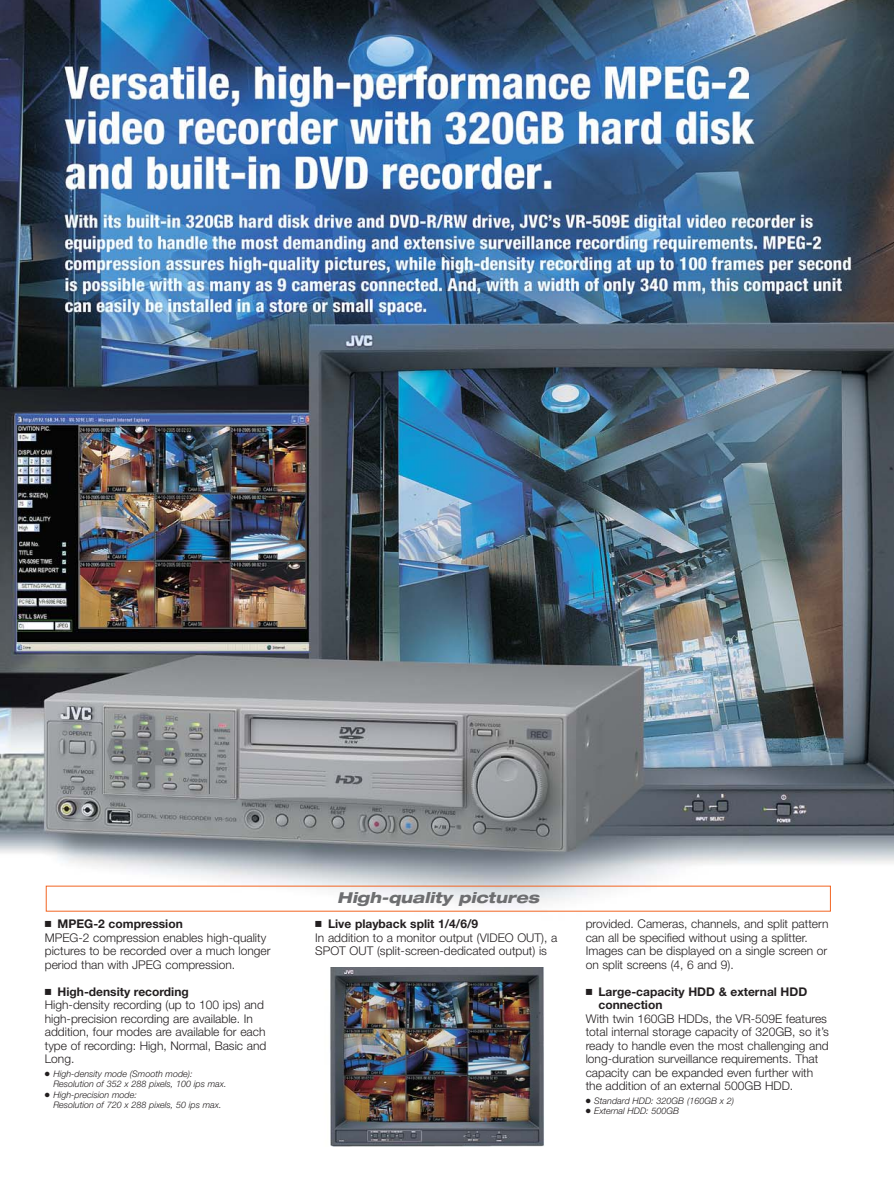
<style>
.page{position:relative;width:894px;height:1191px;background:#fff}
.page>*{position:absolute;margin:0;border:0;box-sizing:border-box;transform-origin:0 0}
.t1{font:italic 800 expanded 15px "Helvetica Neue";color:#6d6e70}
.t2{font:300 12px/13.5px "Helvetica Neue";color:#231f20}
.t3{font:700 12px/13.5px "Helvetica Neue";color:#231f20}
.t4{font:italic 300 9px/10.5px "Helvetica Neue";color:#231f20}
.s1{font-family:"Universal Newswith Comm Pi";font-weight:400;font-style:normal}
</style>
<div class="page">
<img style="left:0;top:0;width:894px;height:1147px">
<svg style="left:45px;top:921px;width:6px;height:6px"></svg>
<svg style="left:45px;top:989px;width:6px;height:6px"></svg>
<svg style="left:316px;top:921px;width:6px;height:6px"></svg>
<svg style="left:586px;top:989px;width:6px;height:6px"></svg>
<p class="t3" style="left:58px;top:918px;width:127px">MPEG-2 compression</p>
<p class="t2" style="left:45px;top:932px;width:227px">MPEG-2 compression enables high-quality pictures to be recorded over a much longer period than with JPEG compression.</p>
<p class="t3" style="left:58px;top:986px;width:133px">High-density recording</p>
<p class="t2" style="left:45px;top:999px;width:223px">High-density recording (up to 100 ips) and high-precision recording are available. In addition, four modes are available for each type of recording: High, Normal, Basic and Long.</p>
<p class="t4" style="left:53px;top:1069px;width:175px;text-indent:-9px"><span class="s1">●</span> High-density mode (Smooth mode):<br>Resolution of 352 x 288 pixels, 100 ips max.</p>
<p class="t4" style="left:53px;top:1090px;width:170px;text-indent:-9px"><span class="s1">●</span> High-precision mode:<br>Resolution of 720 x 288 pixels, 50 ips max.</p>
<p class="t1" style="left:337px;top:892px;width:204px">High-quality pictures</p>
<p class="t3" style="left:328px;top:918px;width:152px">Live playback split 1/4/6/9</p>
<p class="t2" style="left:315px;top:932px;width:243px">In addition to a monitor output (VIDEO OUT), a<br>SPOT OUT (split-screen-dedicated output) is</p>
<p class="t2" style="left:586px;top:918px;width:244px">provided. Cameras, channels, and split pattern can all be specified without using a splitter.<br>Images can be displayed on a single screen or on split screens (4, 6 and 9).</p>
<p class="t3" style="left:598px;top:986px;width:210px">Large-capacity HDD &amp; external HDD connection</p>
<p class="t2" style="left:586px;top:1013px;width:245px">With twin 160GB HDDs, the VR-509E features total internal storage capacity of 320GB, so it’s ready to handle even the most challenging and long-duration surveillance requirements. That capacity can be expanded even further with the addition of an external 500GB HDD.</p>
<p class="t4" style="left:586px;top:1096px;width:150px"><span class="s1">●</span> Standard HDD: 320GB (160GB x 2)</p>
<p class="t4" style="left:586px;top:1107px;width:95px"><span class="s1">●</span> External HDD: 500GB</p>
</div>
